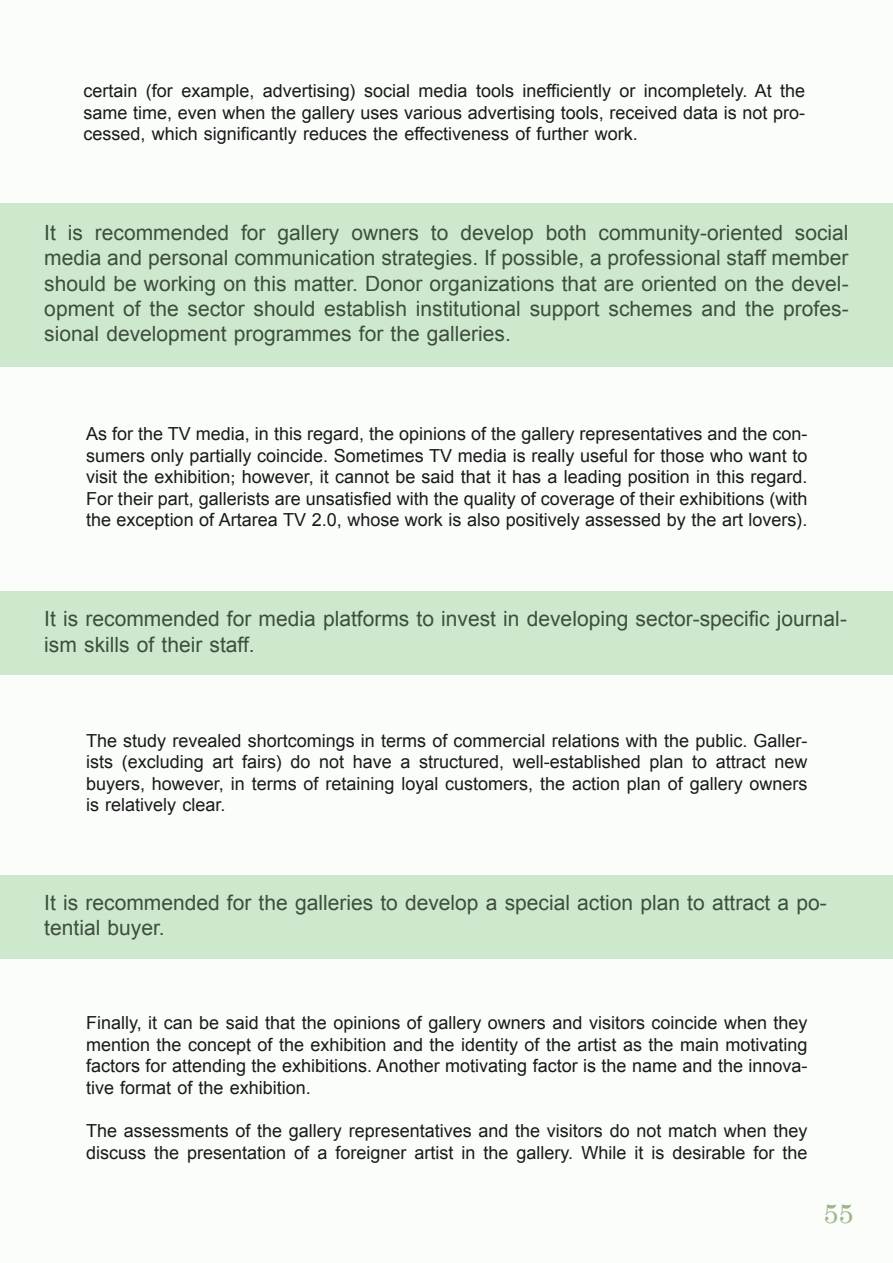
<style>
.page{position:relative;width:893px;height:1263px;background:#fafdfa}
.page>*{position:absolute;margin:0;border:0;box-sizing:border-box;transform-origin:0 0}
.t1{font:27px "Century";color:#9db589}
.t2{font:21px/25.2px "BPG Glaho";color:#3d4e3d}
.t3{font:18px/21.6px "BPG Glaho";color:#1a1a1a;text-align:justify}
</style>
<div class="page">
<div style="left:0;top:204px;width:893px;height:163px;background:#cee8ce"></div>
<div style="left:0;top:591px;width:893px;height:84px;background:#cee8ce"></div>
<div style="left:0;top:875px;width:893px;height:84px;background:#cee8ce"></div>
<p class="t3" style="left:84px;top:82px;width:723px">certain (for example, advertising) social media tools inefficiently or incompletely. At the same time, even when the gallery uses various advertising tools, received data is not pro&shy;cessed, which significantly reduces the effectiveness of further work.</p>
<p class="t2" style="left:44px;top:223px;width:806px;text-align:justify">It is recommended for gallery owners to develop both community-oriented social media and personal communication strategies. If possible, a professional staff member should be working on this matter. Donor organizations that are oriented on the devel&shy;opment of the sector should establish institutional support schemes and the profes&shy;sional development programmes for the galleries.</p>
<p class="t3" style="left:86px;top:425px;width:723px">As for the TV media, in this regard, the opinions of the gallery representatives and the con&shy;sumers only partially coincide. Sometimes TV media is really useful for those who want to visit the exhibition; however, it cannot be said that it has a leading position in this regard.<br>For their part, gallerists are unsatisfied with the quality of coverage of their exhibitions (with the exception of Artarea TV 2.0, whose work is also positively assessed by the art lovers).</p>
<p class="t2" style="left:44px;top:609px;width:804px">It is recommended for media platforms to invest in developing sector-specific journal&shy;ism skills of their staff.</p>
<p class="t3" style="left:86px;top:731px;width:723px">The study revealed shortcomings in terms of commercial relations with the public. Galler&shy;ists (excluding art fairs) do not have a structured, well-established plan to attract new buyers, however, in terms of retaining loyal customers, the action plan of gallery owners is relatively clear.</p>
<p class="t2" style="left:44px;top:893px;width:784px">It is recommended for the galleries to develop a special action plan to attract a po&shy;tential buyer.</p>
<p class="t3" style="left:86px;top:1014px;width:723px">Finally, it can be said that the opinions of gallery owners and visitors coincide when they mention the concept of the exhibition and the identity of the artist as the main motivating factors for attending the exhibitions. Another motivating factor is the name and the innova&shy;tive format of the exhibition.</p>
<p class="t3" style="left:86px;top:1122px;width:723px">The assessments of the gallery representatives and the visitors do not match when they discuss the presentation of a foreigner artist in the gallery. While it is desirable for the</p>
<h1 class="t1" style="left:823px;top:1191px;width:32px">55</h1>
</div>
